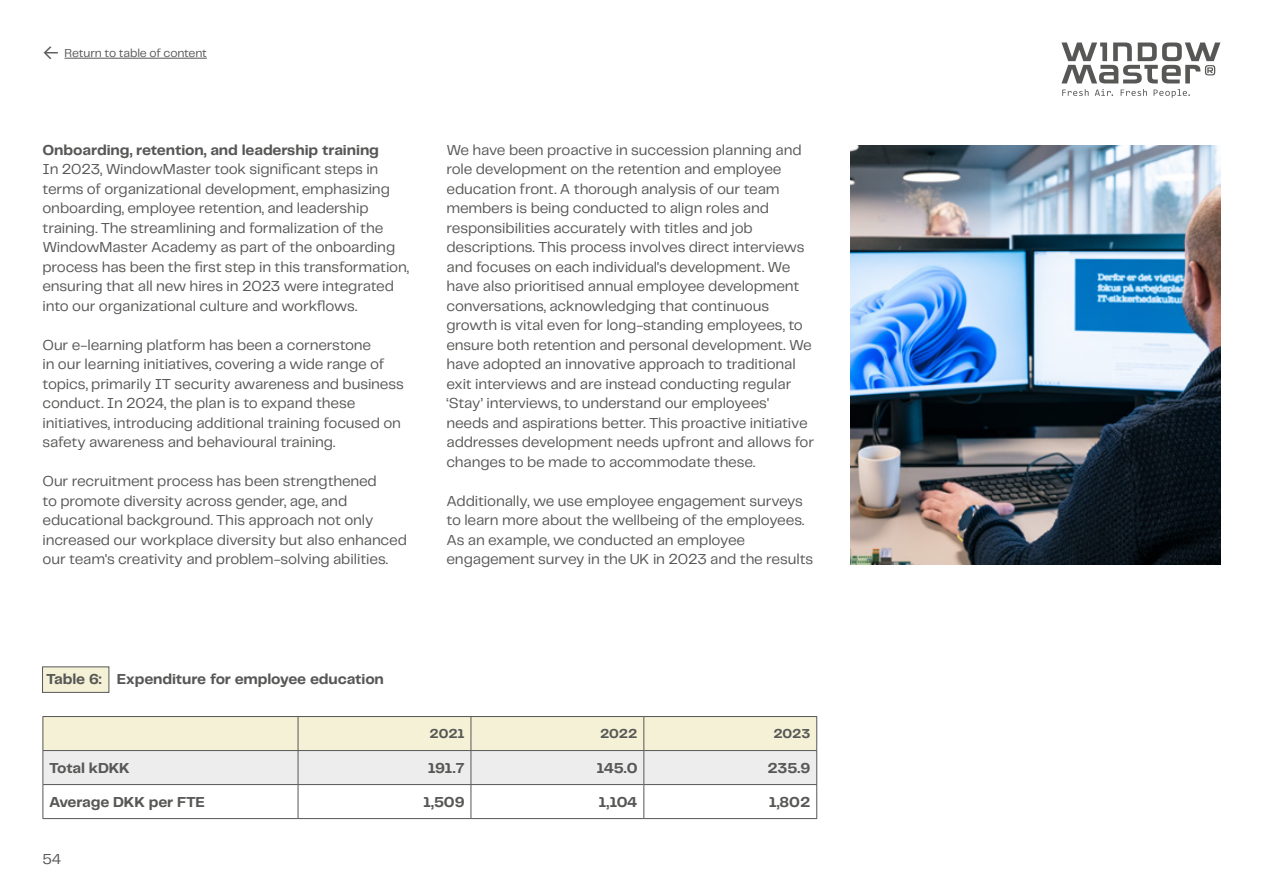
<style>
.page{position:relative;width:1263px;height:893px;background:#fff}
.page>*{position:absolute;margin:0;border:0;box-sizing:border-box;transform-origin:0 0}
.t1{font:15px/19.5px "Telegraf";letter-spacing:-.01em;color:#575756}
.t2{font:700 15px "Telegraf";letter-spacing:-.01em;color:#575756}
.t3{font:700 13.5px "Telegraf";letter-spacing:-.01em;color:#575756}
.t4{font:12px "Telegraf";letter-spacing:-.01em;color:#575756}
.s1{font-size:21px}
</style>
<div class="page">
<svg style="left:1061px;top:43px;width:159px;height:40px"></svg>
<svg style="left:1062px;top:89px;width:26px;height:7px"></svg>
<svg style="left:1095px;top:89px;width:18px;height:7px"></svg>
<svg style="left:1121px;top:89px;width:26px;height:7px"></svg>
<svg style="left:1153px;top:89px;width:37px;height:9px"></svg>
<hr style="left:65px;top:58px;width:142px;height:1px;background:#575756">
<svg style="left:44px;top:717px;width:772px;height:67px;background:#efeee1"></svg>
<hr style="left:43px;top:716px;width:255px;height:1px;background:#575756">
<hr style="left:43px;top:717px;width:1px;height:33px;background:#575756">
<hr style="left:298px;top:716px;width:173px;height:1px;background:#575756">
<hr style="left:298px;top:717px;width:1px;height:33px;background:#575756">
<hr style="left:471px;top:716px;width:173px;height:1px;background:#575756">
<hr style="left:471px;top:717px;width:1px;height:33px;background:#575756">
<hr style="left:644px;top:716px;width:173px;height:1px;background:#575756">
<hr style="left:643px;top:717px;width:1px;height:33px;background:#575756">
<hr style="left:816px;top:717px;width:1px;height:33px;background:#575756">
<hr style="left:43px;top:785px;width:1px;height:33px;background:#575756">
<hr style="left:298px;top:785px;width:1px;height:33px;background:#575756">
<hr style="left:471px;top:785px;width:1px;height:33px;background:#575756">
<hr style="left:643px;top:785px;width:1px;height:33px;background:#575756">
<hr style="left:816px;top:785px;width:1px;height:33px;background:#575756">
<hr style="left:43px;top:818px;width:255px;height:1px;background:#575756">
<hr style="left:298px;top:818px;width:173px;height:1px;background:#575756">
<hr style="left:471px;top:818px;width:173px;height:1px;background:#575756">
<hr style="left:644px;top:818px;width:173px;height:1px;background:#575756">
<hr style="left:43px;top:751px;width:1px;height:33px;background:#575756">
<hr style="left:43px;top:750px;width:255px;height:1px;background:#575756">
<hr style="left:298px;top:750px;width:173px;height:1px;background:#575756">
<hr style="left:471px;top:750px;width:173px;height:1px;background:#575756">
<hr style="left:644px;top:750px;width:173px;height:1px;background:#575756">
<hr style="left:298px;top:751px;width:1px;height:33px;background:#575756">
<hr style="left:471px;top:751px;width:1px;height:33px;background:#575756">
<hr style="left:643px;top:751px;width:1px;height:33px;background:#575756">
<hr style="left:816px;top:751px;width:1px;height:33px;background:#575756">
<hr style="left:43px;top:784px;width:255px;height:1px;background:#575756">
<hr style="left:298px;top:784px;width:173px;height:1px;background:#575756">
<hr style="left:471px;top:784px;width:173px;height:1px;background:#575756">
<hr style="left:644px;top:784px;width:173px;height:1px;background:#575756">
<div style="left:42px;top:666px;width:67px;height:27px;background:#f4f1d6;border:1px solid #575756"></div>
<img style="left:850px;top:145px;width:370px;height:419px">
<p class="t4" style="left:43px;top:45px;width:166px"><span class="s1">←</span> Return to table of content</p>
<p class="t2" style="left:43px;top:140px;width:338px">Onboarding, retention, and leadership training</p>
<p class="t1" style="left:43px;top:159px;width:368px">In 2023, WindowMaster took significant steps in terms of organizational development, emphasizing onboarding, employee retention, and leadership training. The streamlining and formalization of the WindowMaster Academy as part of the onboarding process has been the first step in this transformation, ensuring that all new hires in 2023 were integrated into our organizational culture and workflows.</p>
<p class="t1" style="left:43px;top:335px;width:363px">Our e-learning platform has been a cornerstone<br>in our learning initiatives, covering a wide range of topics, primarily IT security awareness and business conduct. In 2024, the plan is to expand these initiatives, introducing additional training focused on safety awareness and behavioural training.</p>
<p class="t1" style="left:43px;top:471px;width:366px">Our recruitment process has been strengthened<br>to promote diversity across gender, age, and educational background. This approach not only increased our workplace diversity but also enhanced our team's creativity and problem-solving abilities.</p>
<p class="t1" style="left:446px;top:140px;width:369px">We have been proactive in succession planning and role development on the retention and employee education front. A thorough analysis of our team members is being conducted to align roles and responsibilities accurately with titles and job descriptions. This process involves direct interviews and focuses on each individual's development. We have also prioritised annual employee development conversations, acknowledging that continuous growth is vital even for long-standing employees, to ensure both retention and personal development. We have adopted an innovative approach to traditional exit interviews and are instead conducting regular ‘Stay’ interviews, to understand our employees' needs and aspirations better. This proactive initiative addresses development needs upfront and allows for changes to be made to accommodate these.</p>
<p class="t1" style="left:446px;top:491px;width:368px">Additionally, we use employee engagement surveys to learn more about the wellbeing of the employees.<br>As an example, we conducted an employee engagement survey in the UK in 2023 and the results</p>
<p class="t2" style="left:46px;top:669px;width:339px">Table 6: Expenditure for employee education</p>
<p class="t3" style="left:430px;top:725px;width:36px">2021</p>
<p class="t3" style="left:600px;top:725px;width:39px">2022</p>
<p class="t3" style="left:773px;top:725px;width:38px">2023</p>
<p class="t2" style="left:49px;top:758px;width:82px">Total kDKK</p>
<p class="t2" style="left:428px;top:758px;width:38px">191.7</p>
<p class="t2" style="left:596px;top:758px;width:42px">145.0</p>
<p class="t2" style="left:767px;top:758px;width:45px">235.9</p>
<p class="t2" style="left:49px;top:792px;width:157px">Average DKK per FTE</p>
<p class="t2" style="left:423px;top:792px;width:43px">1,509</p>
<p class="t2" style="left:598px;top:792px;width:40px">1,104</p>
<p class="t2" style="left:769px;top:792px;width:43px">1,802</p>
<p class="t1" style="left:43px;top:849px;width:20px">54</p>
</div>
